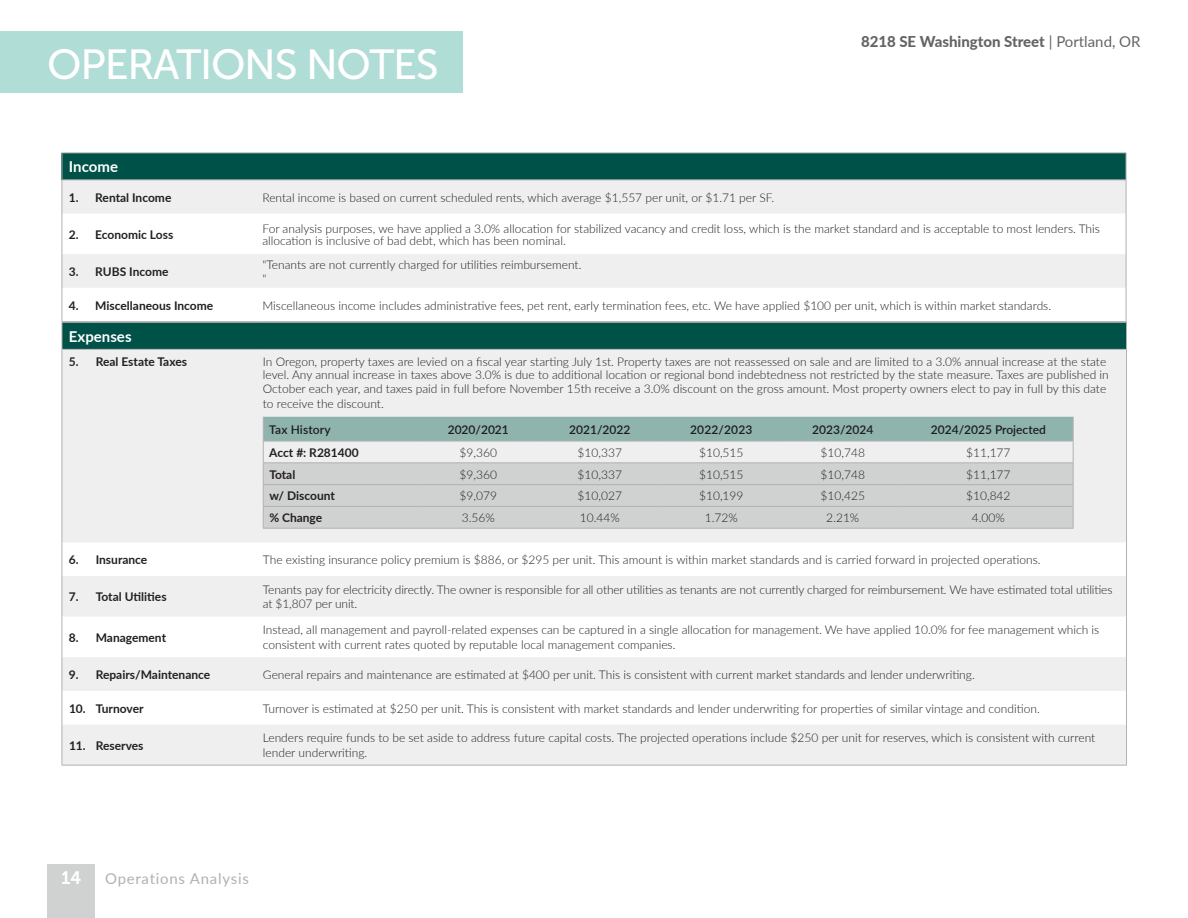
<style>
.page{position:relative;width:1188px;height:918px;background:#fff}
.page>*{position:absolute;margin:0;border:0;box-sizing:border-box;transform-origin:0 0}
.t1{font:42px "Museo Sans 500";letter-spacing:-.03em;color:#fff}
.t2{font:18px "Museo 700";color:#fff}
.t3{font:800 15px "Lato";color:#636464}
.t4{font:15px "Lato";letter-spacing:.05em;color:#b1b1b1}
.Headline{font:700 15px "Lato";color:#fff}
.Headline-2{font:300 12px/13.5px "Lato";color:#231f20}
.Headline-3{font:700 12px "Lato";color:#231f20}
.t5{font:600 12px "Lato";color:#1d1d1e}
.s1{font-weight:400}
</style>
<div class="page">
<div style="left:0;top:31px;width:462px;height:61px;background:#b0ddd6"></div>
<svg style="left:62px;top:152px;width:1065px;height:62px"></svg>
<hr style="left:62px;top:180px;width:1px;height:34px;background:#b1b1b1">
<hr style="left:1126px;top:180px;width:1px;height:34px;background:#b1b1b1">
<hr style="left:62px;top:214px;width:1px;height:40px;background:#b1b1b1">
<hr style="left:1126px;top:214px;width:1px;height:40px;background:#b1b1b1">
<div style="left:63px;top:350px;width:1063px;height:192px;background:#efefef"></div>
<svg style="left:63px;top:576px;width:1063px;height:189px;fill:#efefef"></svg>
<svg style="left:62px;top:254px;width:1065px;height:96px"></svg>
<hr style="left:62px;top:349px;width:1px;height:193px;background:#b1b1b1">
<hr style="left:1126px;top:349px;width:1px;height:193px;background:#b1b1b1">
<hr style="left:62px;top:542px;width:1px;height:34px;background:#b1b1b1">
<hr style="left:1126px;top:542px;width:1px;height:34px;background:#b1b1b1">
<hr style="left:62px;top:576px;width:1px;height:41px;background:#b1b1b1">
<hr style="left:1126px;top:576px;width:1px;height:41px;background:#b1b1b1">
<hr style="left:62px;top:617px;width:1px;height:40px;background:#b1b1b1">
<hr style="left:1126px;top:617px;width:1px;height:40px;background:#b1b1b1">
<hr style="left:62px;top:657px;width:1px;height:34px;background:#b1b1b1">
<hr style="left:1126px;top:657px;width:1px;height:34px;background:#b1b1b1">
<hr style="left:62px;top:691px;width:1px;height:34px;background:#b1b1b1">
<hr style="left:1126px;top:691px;width:1px;height:34px;background:#b1b1b1">
<hr style="left:62px;top:725px;width:1px;height:40px;background:#b1b1b1">
<hr style="left:1126px;top:725px;width:1px;height:40px;background:#b1b1b1">
<svg style="left:62px;top:765px;width:27px;height:1px"></svg>
<hr style="left:89px;top:765px;width:174px;height:1px;background:#b1b1b1">
<hr style="left:263px;top:765px;width:864px;height:1px;background:#b1b1b1">
<svg style="left:263px;top:417px;width:811px;height:111px"></svg>
<hr style="left:263px;top:528px;width:155px;height:1px;background:#b1b1b1">
<hr style="left:418px;top:528px;width:121px;height:1px;background:#b1b1b1">
<hr style="left:539px;top:528px;width:122px;height:1px;background:#b1b1b1">
<hr style="left:661px;top:528px;width:121px;height:1px;background:#b1b1b1">
<hr style="left:782px;top:528px;width:122px;height:1px;background:#b1b1b1">
<hr style="left:904px;top:528px;width:170px;height:1px;background:#b1b1b1">
<div style="left:47px;top:865px;width:48px;height:53px;background:#d0d1d1"></div>
<p class="t1" style="left:47px;top:41px;width:393px">OPERATIONS NOTES</p>
<p class="t3" style="left:861px;top:31px;width:281px">8218 SE Washington Street <span class="s1">| Portland, OR</span></p>
<p class="Headline" style="left:69px;top:156px;width:51px">Income</p>
<p class="Headline-3" style="left:69px;top:188px;width:11px">1.</p>
<p class="Headline-3" style="left:95px;top:188px;width:78px">Rental Income</p>
<p class="Headline-2" style="left:262px;top:190px;width:513px">Rental income is based on current scheduled rents, which average $1,557 per unit, or $1.71 per SF.</p>
<p class="Headline-3" style="left:69px;top:226px;width:11px">2.</p>
<p class="Headline-3" style="left:95px;top:226px;width:80px">Economic Loss</p>
<p class="Headline-2" style="left:262px;top:222px;width:839px;line-height:12px">For analysis purposes, we have applied a 3.0% allocation for stabilized vacancy and credit loss, which is the market standard and is acceptable to most lenders. This allocation is inclusive of bad debt, which has been nominal.</p>
<p class="Headline-3" style="left:69px;top:263px;width:11px">3.</p>
<p class="Headline-3" style="left:95px;top:263px;width:75px">RUBS Income</p>
<p class="Headline-2" style="left:262px;top:258px;width:321px">"Tenants are not currently charged for utilities reimbursement. "</p>
<p class="Headline-3" style="left:69px;top:296px;width:11px">4.</p>
<p class="Headline-3" style="left:95px;top:296px;width:119px">Miscellaneous Income</p>
<p class="Headline-2" style="left:262px;top:298px;width:790px">Miscellaneous income includes administrative fees, pet rent, early termination fees, etc. We have applied $100 per unit, which is within market standards.</p>
<p class="Headline" style="left:69px;top:325px;width:64px">Expenses</p>
<p class="Headline-3" style="left:69px;top:353px;width:11px">5.</p>
<p class="Headline-3" style="left:96px;top:353px;width:93px">Real Estate Taxes</p>
<p class="Headline-2" style="left:263px;top:354px;width:847px">In Oregon, property taxes are levied on a fiscal year starting July 1st. Property taxes are not reassessed on sale and are limited to a 3.0% annual increase at the state level. Any annual increase in taxes above 3.0% is due to additional location or regional bond indebtedness not restricted by the state measure. Taxes are published in<br>October each year, and taxes paid in full before November 15th receive a 3.0% discount on the gross amount. Most property owners elect to pay in full by this date</p>
<p class="Headline-2" style="left:263px;top:396px;width:122px">to receive the discount.</p>
<p class="t5" style="left:269px;top:421px;width:63px">Tax History</p>
<p class="t5" style="left:448px;top:421px;width:63px">2020/2021</p>
<p class="t5" style="left:569px;top:421px;width:63px">2021/2022</p>
<p class="t5" style="left:690px;top:421px;width:64px">2022/2023</p>
<p class="t5" style="left:812px;top:421px;width:63px">2023/2024</p>
<p class="t5" style="left:931px;top:421px;width:117px">2024/2025 Projected</p>
<p class="Headline-3" style="left:269px;top:444px;width:91px">Acct #: R281400</p>
<p class="Headline-2" style="left:460px;top:445px;width:39px">$9,360</p>
<p class="Headline-2" style="left:578px;top:445px;width:46px">$10,337</p>
<p class="Headline-2" style="left:699px;top:445px;width:46px">$10,515</p>
<p class="Headline-2" style="left:821px;top:445px;width:46px">$10,748</p>
<p class="Headline-2" style="left:966px;top:445px;width:46px">$11,177</p>
<p class="Headline-3" style="left:269px;top:465px;width:28px">Total</p>
<p class="Headline-2" style="left:460px;top:467px;width:39px">$9,360</p>
<p class="Headline-2" style="left:578px;top:467px;width:46px">$10,337</p>
<p class="Headline-2" style="left:699px;top:467px;width:46px">$10,515</p>
<p class="Headline-2" style="left:821px;top:467px;width:46px">$10,748</p>
<p class="Headline-2" style="left:966px;top:467px;width:46px">$11,177</p>
<p class="Headline-3" style="left:269px;top:487px;width:67px">w/ Discount</p>
<p class="Headline-2" style="left:460px;top:489px;width:39px">$9,079</p>
<p class="Headline-2" style="left:578px;top:489px;width:46px">$10,027</p>
<p class="Headline-2" style="left:699px;top:489px;width:46px">$10,199</p>
<p class="Headline-2" style="left:821px;top:489px;width:46px">$10,425</p>
<p class="Headline-2" style="left:966px;top:489px;width:46px">$10,842</p>
<p class="Headline-3" style="left:269px;top:509px;width:54px">% Change</p>
<p class="Headline-2" style="left:462px;top:511px;width:35px">3.56%</p>
<p class="Headline-2" style="left:580px;top:511px;width:41px">10.44%</p>
<p class="Headline-2" style="left:705px;top:511px;width:35px">1.72%</p>
<p class="Headline-2" style="left:826px;top:511px;width:35px">2.21%</p>
<p class="Headline-2" style="left:972px;top:511px;width:35px">4.00%</p>
<p class="Headline-3" style="left:69px;top:551px;width:11px">6.</p>
<p class="Headline-3" style="left:96px;top:551px;width:53px">Insurance</p>
<p class="Headline-2" style="left:263px;top:553px;width:779px">The existing insurance policy premium is $886, or $295 per unit. This amount is within market standards and is carried forward in projected operations.</p>
<p class="Headline-3" style="left:69px;top:588px;width:11px">7.</p>
<p class="Headline-3" style="left:96px;top:588px;width:72px">Total Utilities</p>
<p class="Headline-2" style="left:263px;top:583px;width:851px">Tenants pay for electricity directly. The owner is responsible for all other utilities as tenants are not currently charged for reimbursement. We have estimated total utilities at $1,807 per unit.</p>
<p class="Headline-3" style="left:69px;top:629px;width:11px">8.</p>
<p class="Headline-3" style="left:96px;top:629px;width:72px">Management</p>
<p class="Headline-2" style="left:263px;top:622px;width:838px;line-height:15px">Instead, all management and payroll-related expenses can be captured in a single allocation for management. We have applied 10.0% for fee management which is consistent with current rates quoted by reputable local management companies.</p>
<p class="Headline-3" style="left:69px;top:666px;width:11px">9.</p>
<p class="Headline-3" style="left:96px;top:666px;width:116px">Repairs/Maintenance</p>
<p class="Headline-2" style="left:263px;top:667px;width:713px">General repairs and maintenance are estimated at $400 per unit. This is consistent with current market standards and lender underwriting.</p>
<p class="Headline-3" style="left:69px;top:699px;width:18px">10.</p>
<p class="Headline-3" style="left:96px;top:699px;width:49px">Turnover</p>
<p class="Headline-2" style="left:263px;top:701px;width:778px">Turnover is estimated at $250 per unit. This is consistent with market standards and lender underwriting for properties of similar vintage and condition.</p>
<p class="Headline-3" style="left:69px;top:737px;width:18px">11.</p>
<p class="Headline-3" style="left:96px;top:737px;width:49px">Reserves</p>
<p class="Headline-2" style="left:263px;top:730px;width:834px;line-height:15px">Lenders require funds to be set aside to address future capital costs. The projected operations include $250 per unit for reserves, which is consistent with current lender underwriting.</p>
<h2 class="t2" style="left:61px;top:868px;width:21px">14</h2>
<p class="t4" style="left:105px;top:867px;width:145px">Operations Analysis</p>
</div>
